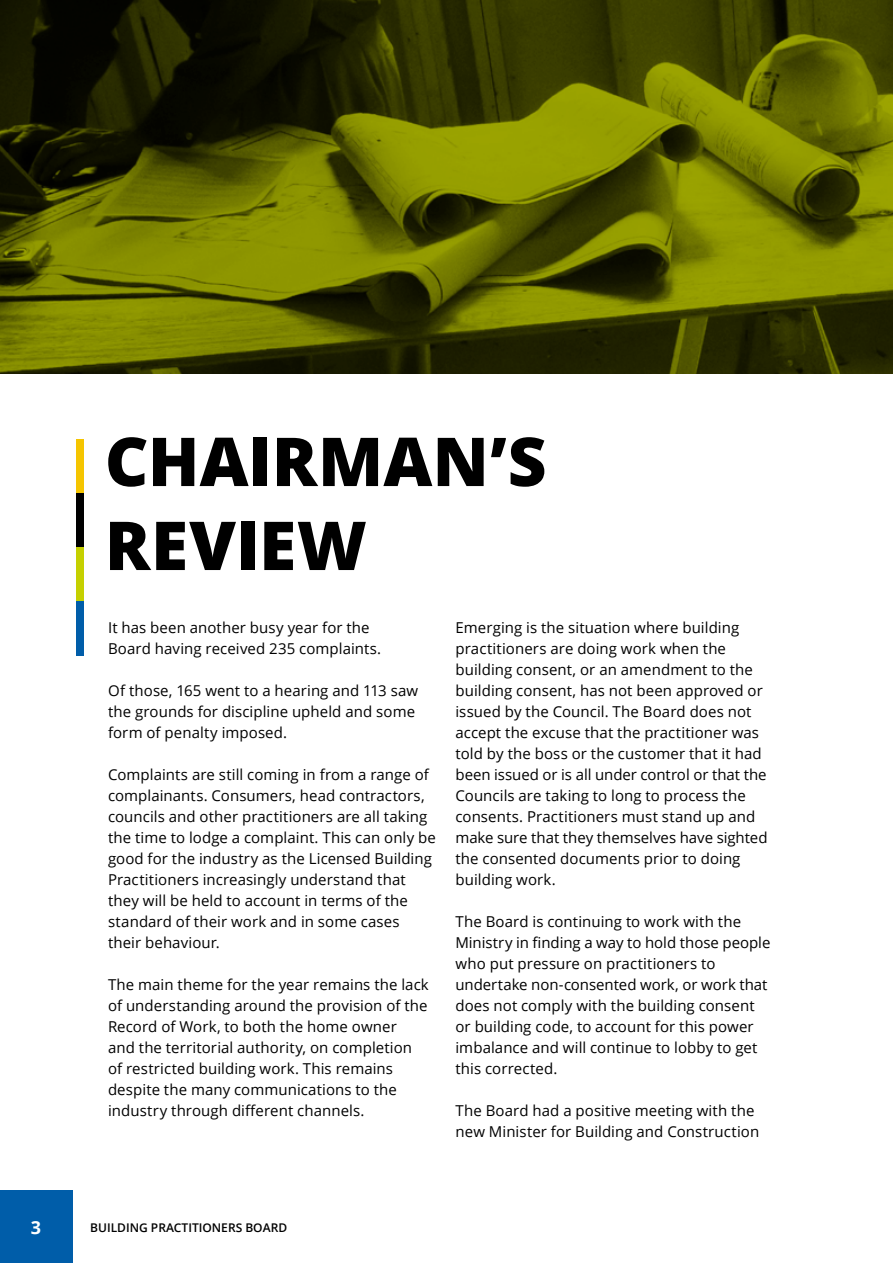
<style>
.page{position:relative;width:893px;height:1263px;background:#fff}
.page>*{position:absolute;margin:0;border:0;box-sizing:border-box;transform-origin:0 0}
.t1{font:800 67.5px/84px "Open Sans";color:#000}
.t2{font:700 18px "Open Sans";color:#fff}
.t3{font:15px/21px "Open Sans";letter-spacing:.005em;color:#000}
.t4{font:600 12px "Open Sans";color:#000}
</style>
<div class="page">
<div style="left:0;top:1191px;width:72px;height:72px;background:#005da9"></div>
<img style="left:0;top:0;width:893px;height:373px">
<div style="left:76px;top:439px;width:8px;height:54px;background:#f5c500"></div>
<div style="left:76px;top:493px;width:8px;height:54px;background:#000"></div>
<div style="left:76px;top:547px;width:8px;height:54px;background:#c5d000"></div>
<div style="left:76px;top:601px;width:8px;height:54px;background:#005da9"></div>
<h1 class="t1" style="left:105px;top:416px;width:443px">CHAIRMAN’S<br>REVIEW</h1>
<p class="t3" style="left:108px;top:617px;width:275px">It has been another busy year for the<br>Board having received 235 complaints.</p>
<p class="t3" style="left:108px;top:680px;width:312px">Of those, 165 went to a hearing and 113 saw the grounds for discipline upheld and some form of penalty imposed.</p>
<p class="t3" style="left:108px;top:764px;width:329px">Complaints are still coming in from a range of complainants. Consumers, head contractors, councils and other practitioners are all taking the time to lodge a complaint. This can only be good for the industry as the Licensed Building Practitioners increasingly understand that they will be held to account in terms of the standard of their work and in some cases their behaviour.</p>
<p class="t3" style="left:108px;top:974px;width:322px">The main theme for the year remains the lack of understanding around the provision of the Record of Work, to both the home owner<br>and the territorial authority, on completion of restricted building work. This remains despite the many communications to the industry through different channels.</p>
<p class="t3" style="left:455px;top:617px;width:314px">Emerging is the situation where building practitioners are doing work when the building consent, or an amendment to the building consent, has not been approved or issued by the Council. The Board does not accept the excuse that the practitioner was told by the boss or the customer that it had been issued or is all under control or that the Councils are taking to long to process the consents. Practitioners must stand up and make sure that they themselves have sighted the consented documents prior to doing building work.</p>
<p class="t3" style="left:455px;top:911px;width:316px">The Board is continuing to work with the Ministry in finding a way to hold those people who put pressure on practitioners to undertake non-consented work, or work that does not comply with the building consent or building code, to account for this power imbalance and will continue to lobby to get this corrected.</p>
<p class="t3" style="left:455px;top:1100px;width:305px">The Board had a positive meeting with the new Minister for Building and Construction</p>
<p class="t2" style="left:31px;top:1214px;width:12px">3</p>
<p class="t4" style="left:90px;top:1219px;width:198px">BUILDING PRACTITIONERS BOARD</p>
</div>
